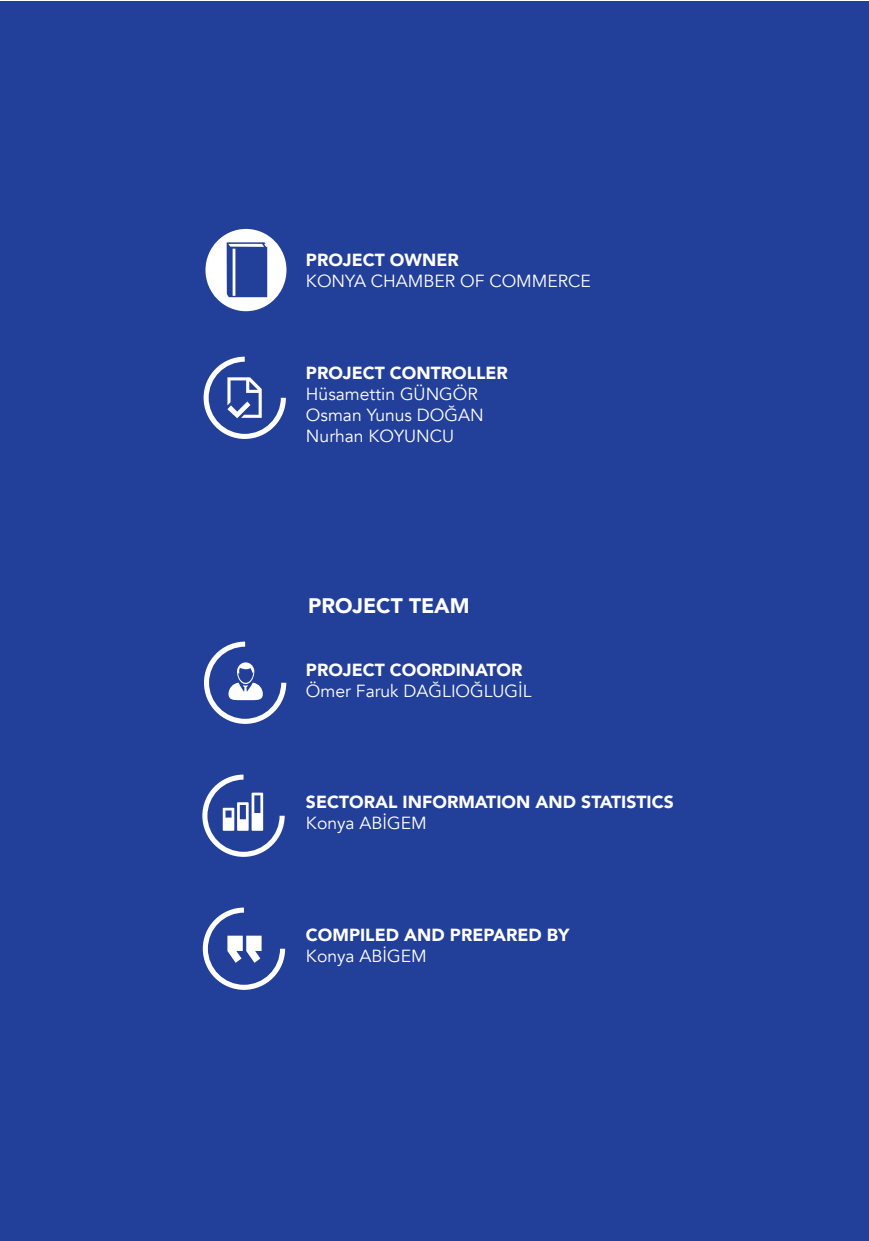
<style>
.page{position:relative;width:869px;height:1241px;background:#fff}
.page>*{position:absolute;margin:0;border:0;box-sizing:border-box;transform-origin:0 0}
.t1{font:900 21px "Avenir";color:#fff}
.t2{font:17.5px/21px "Avenir";color:#fff}
.t3{font:900 17.5px "Avenir";color:#fff}
</style>
<div class="page">
<div style="left:0;top:1px;width:868px;height:1239px;background:#223f99"></div>
<div style="left:205px;top:229px;width:81px;height:82px;background:#fff;border-radius:50%"></div>
<svg style="left:226px;top:242px;width:41px;height:55px;background:#3f58a6"></svg>
<svg style="left:203px;top:356px;width:83px;height:83px"></svg>
<svg style="left:204px;top:641px;width:82px;height:82px"></svg>
<svg style="left:203px;top:907px;width:82px;height:82px"></svg>
<svg style="left:202px;top:774px;width:82px;height:82px"></svg>
<p class="t3" style="left:306px;top:244px;width:154px">PROJECT OWNER</p>
<p class="t2" style="left:306px;top:270px;width:286px">KONYA CHAMBER OF COMMERCE</p>
<p class="t3" style="left:306px;top:357px;width:203px">PROJECT CONTROLLER</p>
<p class="t2" style="left:306px;top:383px;width:179px">Hüsamettin GÜNGÖR<br>Osman Yunus DOĞAN<br>Nurhan KOYUNCU</p>
<p class="t1" style="left:308px;top:588px;width:163px">PROJECT TEAM</p>
<p class="t3" style="left:306px;top:655px;width:218px">PROJECT COORDINATOR</p>
<p class="t2" style="left:306px;top:681px;width:227px">Ömer Faruk DAĞLIOĞLUGİL</p>
<p class="t3" style="left:306px;top:786px;width:369px">SECTORAL INFORMATION AND STATISTICS</p>
<p class="t2" style="left:306px;top:812px;width:122px">Konya ABİGEM</p>
<p class="t3" style="left:306px;top:919px;width:265px">COMPILED AND PREPARED BY</p>
<p class="t2" style="left:306px;top:945px;width:122px">Konya ABİGEM</p>
</div>
